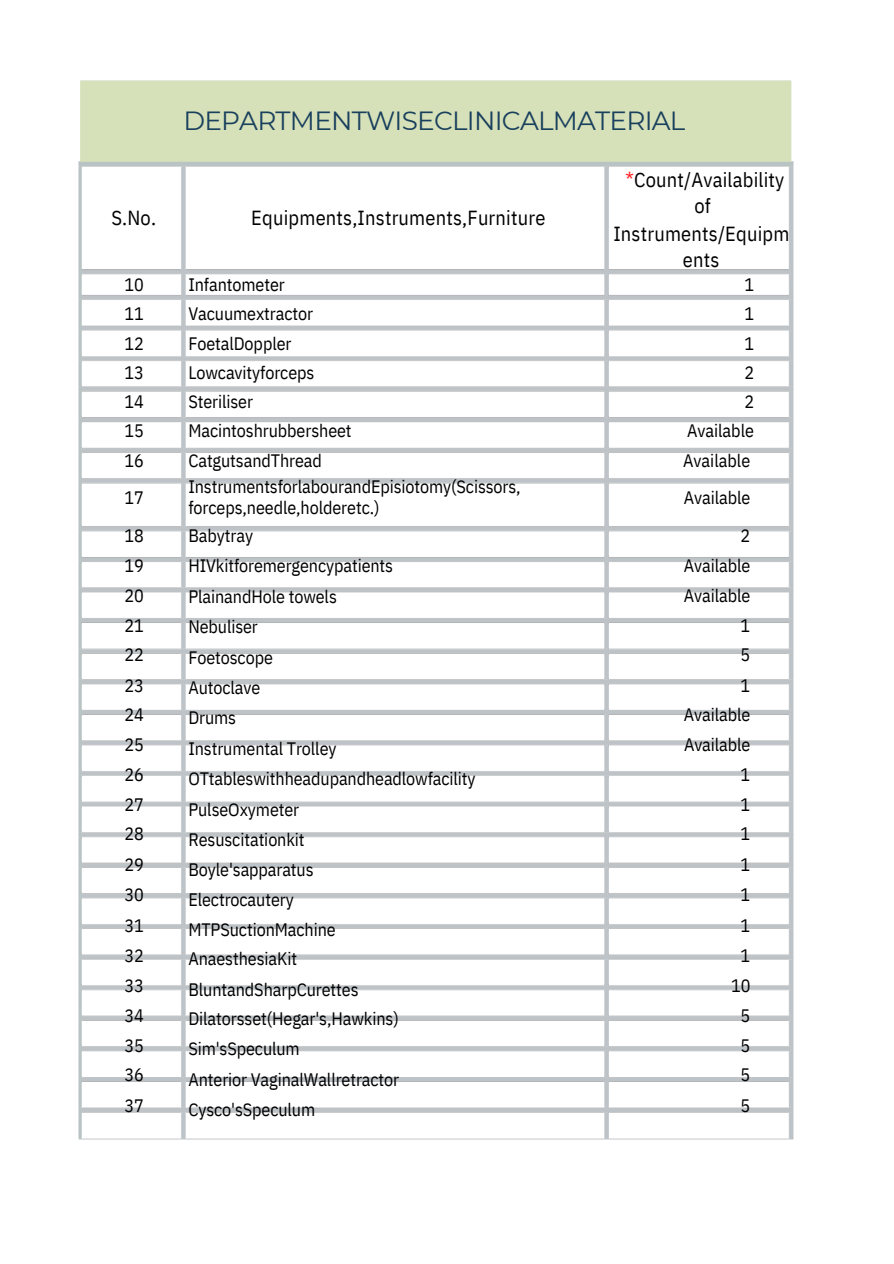
<style>
.page{position:relative;width:894px;height:1264px;background:#fff}
.page>*{position:absolute;margin:0;border:0;box-sizing:border-box;transform-origin:0 0}
.t1{font:26.25px "Montserrat";letter-spacing:-.03em;color:#19405d}
.t2{font:20.4px/25.8px "IBM Plex Sans Cond";letter-spacing:.01em;color:#000;text-align:center}
.t3{font:18px/29.2px "IBM Plex Sans Cond";letter-spacing:-.005em;color:#000;text-align:justify}
.s1{color:#fc1618}
</style>
<div class="page">
<img style="left:78px;top:80px;width:716px;height:1060px">
<p class="t1" style="left:183px;top:105px;width:503px">DEPARTMENTWISECLINICALMATERIAL</p>
<h1 class="t2" style="left:111px;top:204px;width:46px">S.No.</h1>
<h2 class="t2" style="left:251px;top:204px;width:295px">Equipments,Instruments,Furniture</h2>
<p class="t3" style="left:125px;top:270px;width:21px">10<br>11<br>12<br>13<br>14<br>15<br>16</p>
<p class="t3" style="left:125px;top:482px;width:21px">17</p>
<p class="t3" style="left:125px;top:520px;width:21px">18</p>
<p class="t3" style="left:125px;top:551px;width:21px">19</p>
<p class="t3" style="left:125px;top:580px;width:21px">20</p>
<p class="t3" style="left:125px;top:610px;width:21px">21</p>
<p class="t3" style="left:125px;top:640px;width:21px">22</p>
<p class="t3" style="left:125px;top:670px;width:21px">23</p>
<p class="t3" style="left:125px;top:699px;width:21px">24</p>
<p class="t3" style="left:125px;top:730px;width:21px">25</p>
<p class="t3" style="left:125px;top:759px;width:21px">26</p>
<p class="t3" style="left:125px;top:789px;width:21px">27</p>
<p class="t3" style="left:125px;top:819px;width:21px">28</p>
<p class="t3" style="left:125px;top:849px;width:21px">29</p>
<p class="t3" style="left:125px;top:879px;width:21px">30</p>
<p class="t3" style="left:125px;top:910px;width:21px">31</p>
<p class="t3" style="left:125px;top:940px;width:21px">32</p>
<p class="t3" style="left:125px;top:970px;width:21px">33</p>
<p class="t3" style="left:125px;top:1000px;width:21px">34</p>
<h2 class="t3" style="left:125px;top:1030px;width:21px">35</h2>
<p class="t3" style="left:125px;top:1059px;width:21px">36</p>
<p class="t3" style="left:125px;top:1090px;width:21px">37</p>
<p class="t3" style="left:188px;top:270px;width:165px;text-align:left">Infantometer<br>Vacuumextractor<br>FoetalDoppler<br>Lowcavityforceps<br>Steriliser<br>Macintoshrubbersheet<br>CatgutsandThread</p>
<p class="t3" style="left:188px;top:471px;width:334px">InstrumentsforlabourandEpisiotomy(Scissors,</p>
<p class="t3" style="left:188px;top:492px;width:193px">forceps,needle,holderetc.)</p>
<p class="t3" style="left:188px;top:520px;width:66px">Babytray</p>
<p class="t3" style="left:188px;top:551px;width:206px">HIVkitforemergencypatients</p>
<p class="t3" style="left:188px;top:581px;width:150px">PlainandHole towels</p>
<p class="t3" style="left:188px;top:612px;width:71px">Nebuliser</p>
<p class="t3" style="left:188px;top:642px;width:86px">Foetoscope</p>
<p class="t3" style="left:188px;top:672px;width:73px">Autoclave</p>
<p class="t3" style="left:188px;top:703px;width:49px">Drums</p>
<p class="t3" style="left:188px;top:733px;width:150px">Instrumental Trolley</p>
<p class="t3" style="left:188px;top:763px;width:289px">OTtableswithheadupandheadlowfacility</p>
<p class="t3" style="left:188px;top:794px;width:112px">PulseOxymeter</p>
<p class="t3" style="left:188px;top:824px;width:118px">Resuscitationkit</p>
<p class="t3" style="left:188px;top:855px;width:127px">Boyle'sapparatus</p>
<p class="t3" style="left:188px;top:884px;width:107px">Electrocautery</p>
<p class="t3" style="left:188px;top:914px;width:149px">MTPSuctionMachine</p>
<p class="t3" style="left:188px;top:943px;width:110px">AnaesthesiaKit</p>
<p class="t3" style="left:188px;top:974px;width:172px">BluntandSharpCurettes</p>
<p class="t3" style="left:188px;top:1003px;width:212px">Dilatorsset(Hegar's,Hawkins)</p>
<p class="t3" style="left:188px;top:1033px;width:113px">Sim'sSpeculum</p>
<h2 class="t3" style="left:188px;top:1064px;width:212px">Anterior VaginalWallretractor</h2>
<h2 class="t3" style="left:188px;top:1094px;width:128px">Cysco'sSpeculum</h2>
<p class="t2" style="left:625px;top:167px;width:160px"><span class="s1">*</span>Count/Availability of</p>
<p class="t2" style="left:613px;top:220px;width:177px">Instruments/Equipm</p>
<p class="t2" style="left:682px;top:246px;width:38px">ents</p>
<h2 class="t3" style="left:683px;top:270px;width:72px;text-align:right">1<br>1<br>1<br>2<br>2<br>Available<br>Available</h2>
<p class="t3" style="left:683px;top:482px;width:68px">Available</p>
<p class="t3" style="left:740px;top:520px;width:11px">2</p>
<p class="t3" style="left:683px;top:551px;width:68px">Available</p>
<p class="t3" style="left:683px;top:580px;width:68px">Available</p>
<p class="t3" style="left:740px;top:610px;width:11px">1</p>
<p class="t3" style="left:740px;top:640px;width:11px">5</p>
<p class="t3" style="left:740px;top:670px;width:11px">1</p>
<p class="t3" style="left:683px;top:699px;width:68px">Available</p>
<p class="t3" style="left:684px;top:730px;width:68px">Available</p>
<p class="t3" style="left:740px;top:759px;width:11px">1</p>
<p class="t3" style="left:740px;top:789px;width:11px">1</p>
<p class="t3" style="left:740px;top:819px;width:11px">1</p>
<p class="t3" style="left:740px;top:849px;width:11px">1</p>
<p class="t3" style="left:740px;top:879px;width:11px">1</p>
<p class="t3" style="left:740px;top:910px;width:11px">1</p>
<p class="t3" style="left:740px;top:940px;width:11px">1</p>
<p class="t3" style="left:730px;top:970px;width:21px">10</p>
<p class="t3" style="left:740px;top:1000px;width:11px">5</p>
<p class="t3" style="left:740px;top:1030px;width:11px">5</p>
<p class="t3" style="left:740px;top:1059px;width:11px">5</p>
<p class="t3" style="left:740px;top:1090px;width:11px">5</p>
</div>
